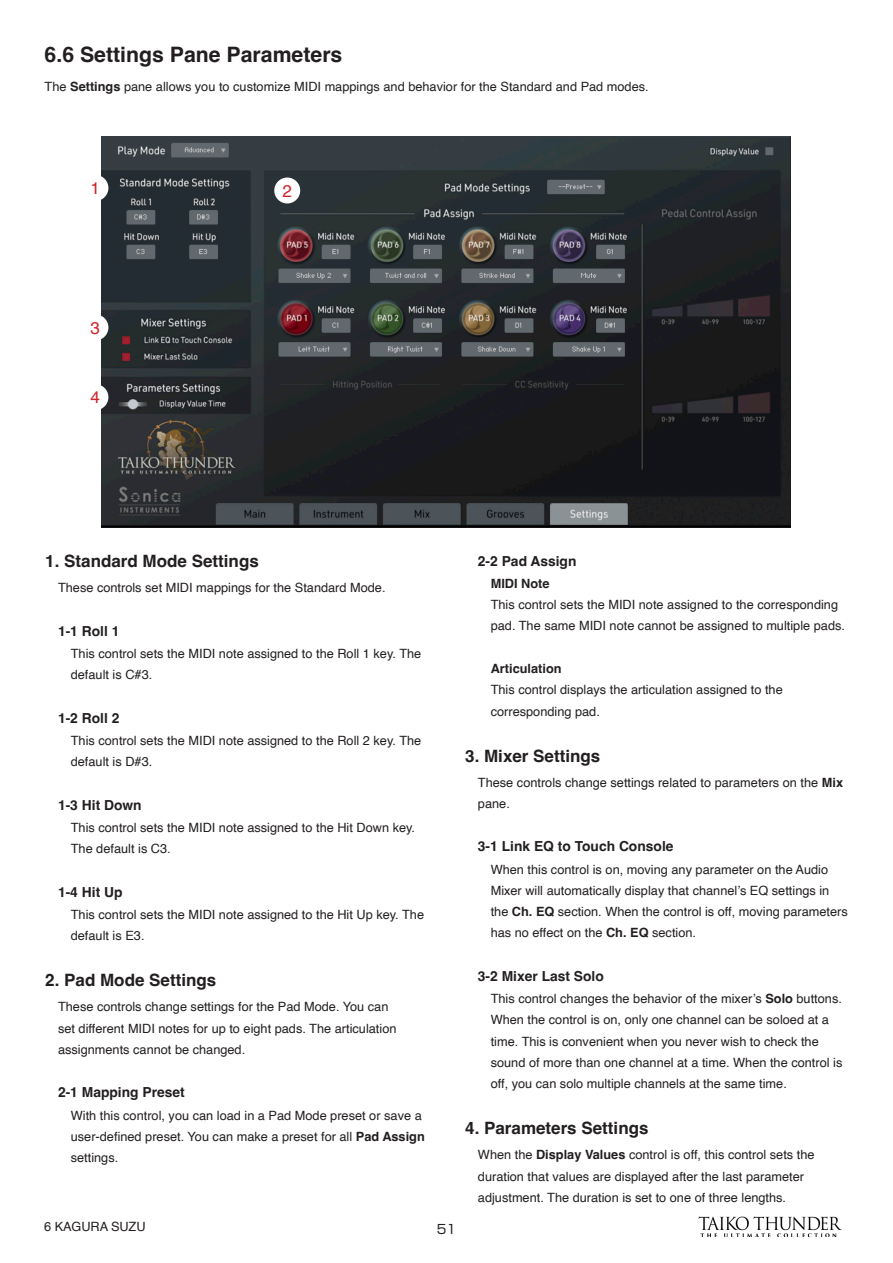
<style>
.page{position:relative;width:893px;height:1263px;background:#fff}
.page>*{position:absolute;margin:0;border:0;box-sizing:border-box;transform-origin:0 0}
.英語_-_大見出し{font:700 21.3px "Helvetica";color:#231f20}
.英語_-_中見出し{font:700 16.95px "Helvetica";color:#231f20}
.英語_-_大見出し-2{font:16.95px "Helvetica";color:#d1232a}
.英語_-_小見出し{font:700 13.8px "Helvetica";color:#231f20}
.英語本文{font:12.75px/21.3px "Helvetica";color:#231f20}
.英語本文-2{font:700 12.75px "Helvetica";color:#231f20}
.t1{font:12.75px "Shin Go Pro";color:#231f20}
.s1{font-weight:700}
</style>
<div class="page">
<img style="left:698px;top:1216px;width:144px;height:21px">
<img style="left:102px;top:137px;width:688px;height:390px">
<div style="left:274px;top:178px;width:26px;height:25px;background:#fff;border-radius:50%"></div>
<div style="left:82px;top:175px;width:26px;height:26px;background:#fff;border-radius:50%"></div>
<div style="left:82px;top:314px;width:26px;height:26px;background:#fff;border-radius:50%"></div>
<div style="left:82px;top:384px;width:26px;height:26px;background:#fff;border-radius:50%"></div>
<p class="英語_-_大見出し" style="left:45px;top:41px;width:299px">6.6 Settings Pane Parameters</p>
<p class="英語本文" style="left:45px;top:76px;width:606px">The <span class="s1">Settings</span> pane allows you to customize MIDI mappings and behavior for the Standard and Pad modes.</p>
<p class="英語_-_大見出し-2" style="left:91px;top:175px;width:11px">1</p>
<p class="英語_-_大見出し-2" style="left:91px;top:314px;width:11px">3</p>
<p class="英語_-_大見出し-2" style="left:91px;top:384px;width:11px">4</p>
<p class="英語_-_大見出し-2" style="left:282px;top:178px;width:11px">2</p>
<p class="英語_-_中見出し" style="left:45px;top:551px;width:215px">1. Standard Mode Settings</p>
<p class="英語本文" style="left:58px;top:578px;width:329px">These controls set MIDI mappings for the Standard Mode.</p>
<p class="英語_-_小見出し" style="left:58px;top:623px;width:63px">1-1 Roll 1</p>
<p class="英語本文" style="left:71px;top:643px;width:352px">This control sets the MIDI note assigned to the Roll 1 key. The default is C#3.</p>
<p class="英語_-_小見出し" style="left:58px;top:709px;width:63px">1-2 Roll 2</p>
<p class="英語本文" style="left:71px;top:730px;width:352px">This control sets the MIDI note assigned to the Roll 2 key. The default is D#3.</p>
<p class="英語_-_小見出し" style="left:58px;top:796px;width:85px">1-3 Hit Down</p>
<p class="英語本文" style="left:71px;top:817px;width:346px">This control sets the MIDI note assigned to the Hit Down key.<br>The default is C3.</p>
<p class="英語_-_小見出し" style="left:58px;top:883px;width:66px">1-4 Hit Up</p>
<p class="英語本文" style="left:71px;top:904px;width:355px">This control sets the MIDI note assigned to the Hit Up key. The default is E3.</p>
<p class="英語_-_中見出し" style="left:45px;top:970px;width:173px">2. Pad Mode Settings</p>
<p class="英語本文" style="left:58px;top:996px;width:340px">These controls change settings for the Pad Mode. You can set different MIDI notes for up to eight pads. The articulation assignments cannot be changed.</p>
<p class="英語_-_小見出し" style="left:58px;top:1084px;width:128px">2-1 Mapping Preset</p>
<p class="英語本文" style="left:71px;top:1105px;width:356px">With this control, you can load in a Pad Mode preset or save a user-defined preset. You can make a preset for all <span class="s1">Pad Assign </span>settings.</p>
<p class="英語本文" style="left:44px;top:1216px;width:103px">6 KAGURA SUZU</p>
<p class="t1" style="left:437px;top:1219px;width:21px">51</p>
<p class="英語_-_小見出し" style="left:478px;top:552px;width:100px">2-2 Pad Assign</p>
<p class="英語本文-2" style="left:491px;top:576px;width:60px">MIDI Note</p>
<p class="英語本文" style="left:491px;top:594px;width:356px">This control sets the MIDI note assigned to the corresponding pad. The same MIDI note cannot be assigned to multiple pads.</p>
<p class="英語本文-2" style="left:491px;top:661px;width:72px">Articulation</p>
<p class="英語本文" style="left:491px;top:679px;width:294px">This control displays the articulation assigned to the corresponding pad.</p>
<p class="英語_-_中見出し" style="left:465px;top:745px;width:137px">3. Mixer Settings</p>
<p class="英語本文" style="left:478px;top:772px;width:367px">These controls change settings related to parameters on the <span class="s1">Mix </span>pane.</p>
<p class="英語_-_小見出し" style="left:478px;top:838px;width:197px">3-1 Link EQ to Touch Console</p>
<p class="英語本文" style="left:491px;top:859px;width:359px">When this control is on, moving any parameter on the Audio Mixer will automatically display that channel s’ EQ settings in the <span class="s1">Ch. EQ</span> section. When the control is off, moving parameters has no effect on the <span class="s1">Ch. EQ</span> section.</p>
<p class="英語_-_小見出し" style="left:478px;top:968px;width:127px">3-2 Mixer Last Solo</p>
<p class="英語本文" style="left:491px;top:988px;width:353px">This control changes the behavior of the mixer s’ <span class="s1">Solo</span> buttons.<br>When the control is on, only one channel can be soloed at a time. This is convenient when you never wish to check the sound of more than one channel at a time. When the control is off, you can solo multiple channels at the same time.</p>
<p class="英語_-_中見出し" style="left:465px;top:1118px;width:185px">4. Parameters Settings</p>
<p class="英語本文" style="left:478px;top:1145px;width:338px">When the <span class="s1">Display Values</span> control is off, this control sets the duration that values are displayed after the last parameter adjustment. The duration is set to one of three lengths.</p>
</div>
